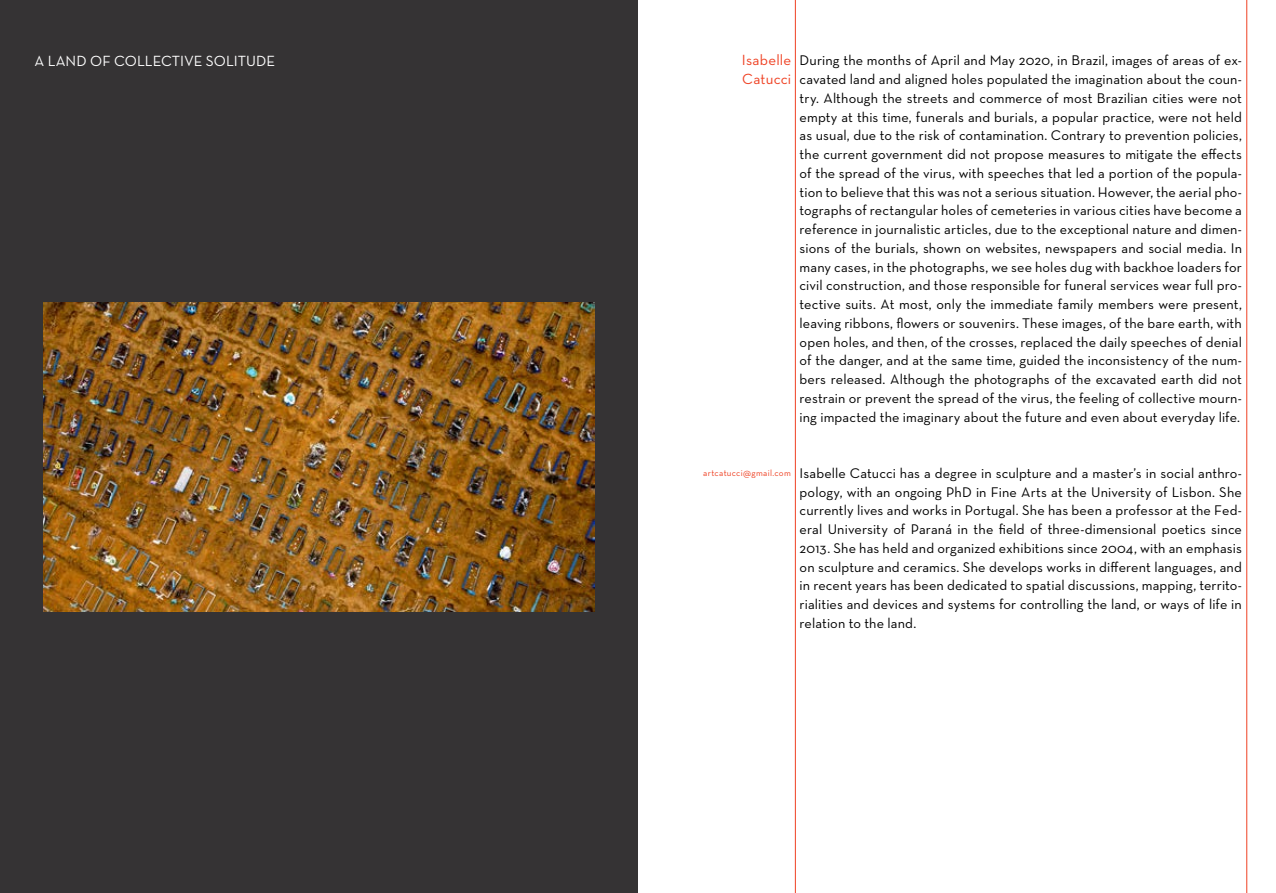
<style>
.page{position:relative;width:1276px;height:893px;background:#fff}
.page>*{position:absolute;margin:0;border:0;box-sizing:border-box;transform-origin:0 0}
.t1{font:500 15px "Neutra Text CE";letter-spacing:-.005em;color:#fff}
.t2{font:500 15px/19.5px "Neutra Text CE";letter-spacing:.015em;color:#ef4123}
.t3{font:500 14.25px/18.8px "Neutra Text CE";letter-spacing:.005em;color:#000;text-align:justify}
.t4{font:500 9px "Neutra Text CE";letter-spacing:.035em;color:#ef4123}
</style>
<div class="page">
<div style="left:0;top:0;width:638px;height:893px;background:#353334"></div>
<hr style="left:795px;top:0;width:1px;height:893px;background:#ef4123">
<hr style="left:1246px;top:0;width:1px;height:893px;background:#ef4123">
<img style="left:43px;top:303px;width:552px;height:308px">
<p class="t1" style="left:34px;top:52px;width:242px">A LAND OF COLLECTIVE SOLITUDE</p>
<p class="t2" style="left:742px;top:50px;width:51px">Isabelle<br>Catucci</p>
<p class="t3" style="left:799px;top:51px;width:444px">During the months of April and May 2020, in Brazil, images of areas of ex&shy;cavated land and aligned holes populated the imagination about the coun&shy;try. Although the streets and commerce of most Brazilian cities were not empty at this time, funerals and burials, a popular practice, were not held as usual, due to the risk of contamination. Contrary to prevention policies, the current government did not propose measures to mitigate the effects of the spread of the virus, with speeches that led a portion of the popula&shy;tion to believe that this was not a serious situation. However, the aerial pho&shy;tographs of rectangular holes of cemeteries in various cities have become a reference in journalistic articles, due to the exceptional nature and dimen&shy;sions of the burials, shown on websites, newspapers and social media. In many cases, in the photographs, we see holes dug with backhoe loaders for civil construction, and those responsible for funeral services wear full pro&shy;tective suits. At most, only the immediate family members were present, leaving ribbons, flowers or souvenirs. These images, of the bare earth, with open holes, and then, of the crosses, replaced the daily speeches of denial of the danger, and at the same time, guided the inconsistency of the num&shy;bers released. Although the photographs of the excavated earth did not restrain or prevent the spread of the virus, the feeling of collective mourn&shy;ing impacted the imaginary about the future and even about everyday life.</p>
<p class="t4" style="left:703px;top:468px;width:89px">artcatucci@gmail.com</p>
<p class="t3" style="left:799px;top:463px;width:444px">Isabelle Catucci has a degree in sculpture and a master’s in social anthro&shy;pology, with an ongoing PhD in Fine Arts at the University of Lisbon. She currently lives and works in Portugal. She has been a professor at the Fed&shy;eral University of Paraná in the field of three-dimensional poetics since 2013. She has held and organized exhibitions since 2004, with an emphasis on sculpture and ceramics. She develops works in different languages, and in recent years has been dedicated to spatial discussions, mapping, territo&shy;rialities and devices and systems for controlling the land, or ways of life in relation to the land.</p>
</div>
